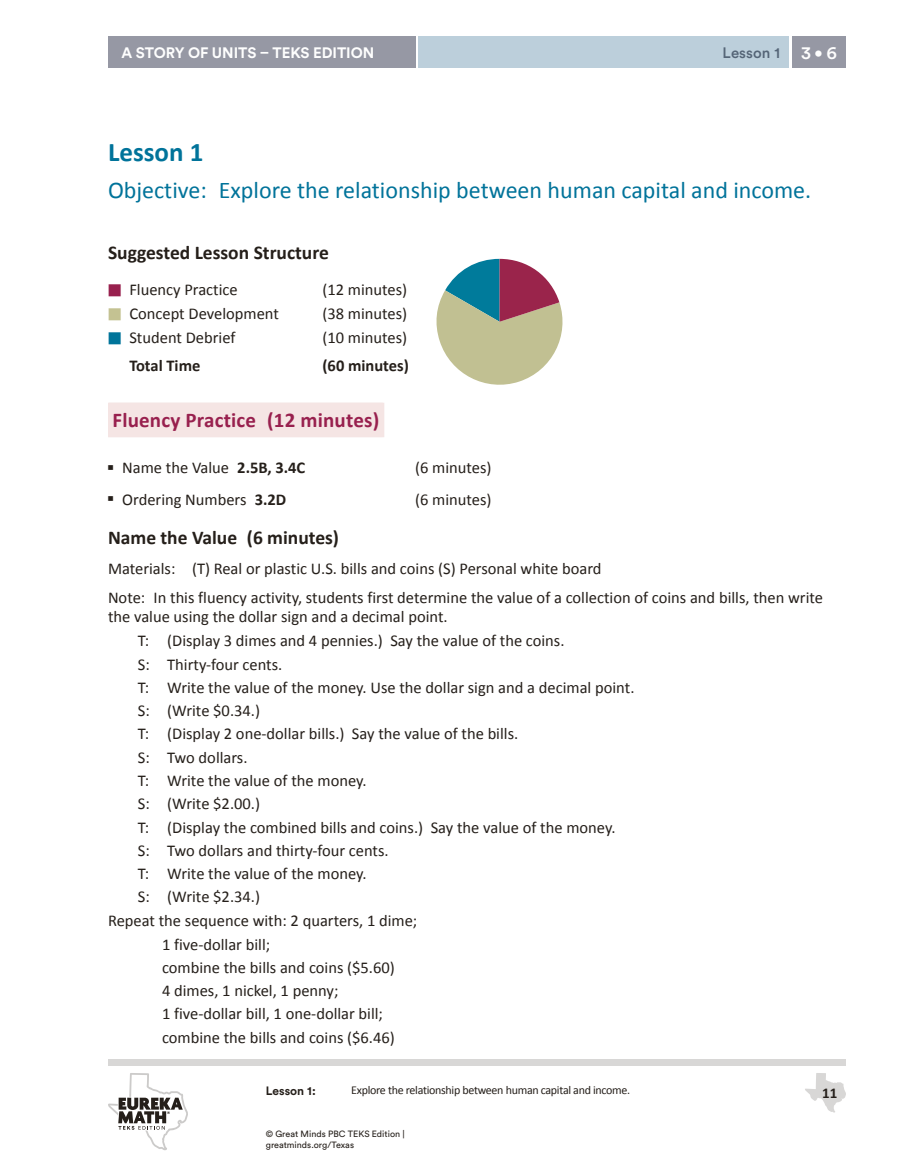
<style>
.page{position:relative;width:918px;height:1175px;background:#fff}
.page>*{position:absolute;margin:0;border:0;box-sizing:border-box;transform-origin:0 0}
.t1{font:700 27px "Calibri";color:#00739a}
.t2{font:24px "Calibri";color:#00739a}
.t3{font:700 21px "Calibri";letter-spacing:.01em;color:#98204e}
.t4{font:700 19.5px "Calibri";color:#251f1a}
.t5{font:16.5px/28.5px "Calibri";color:#251f1a}
.t6{font:700 16.5px "Calibri";color:#251f1a}
.t7{font:700 15px "Circular Std";letter-spacing:-.005em;color:#fefefe}
.t8{font:500 15px "Circular Std";letter-spacing:.005em;color:#556577}
.t9{font:700 15px "Calibri";color:#251f1a}
.t10{font:12px "Calibri";letter-spacing:-.025em;color:#251f1a}
.t11{font:700 12px "Circular Std";color:#251f1a}
.t12{font:9px/10.5px "Circular Std";color:#251f1a}
.t13{font:4.95px "STIX";color:#251f1a}
.s1{font-size:18px;color:#fefefe}
.s2{color:#fefefe}
.s3{font-family:"STIX";font-size:14.7px;color:#98204e}
.s4{font-family:"STIX";font-size:14.7px;color:#c4c292}
.s5{font-family:"STIX";font-size:14.7px;color:#00749a}
.s6{font-weight:700}
</style>
<div class="page">
<div style="left:418px;top:36px;width:371px;height:32px;background:#bccfdb"></div>
<div style="left:108px;top:36px;width:308px;height:32px;background:#9698a4"></div>
<div style="left:792px;top:36px;width:54px;height:32px;background:#9698a4"></div>
<svg style="left:805px;top:1073px;width:41px;height:39px"></svg>
<div style="left:108px;top:1059px;width:738px;height:6px;background:#d8d7d6"></div>
<svg style="left:108px;top:1073px;width:80px;height:77px"></svg>
<div style="left:108px;top:403px;width:276px;height:34px;background:#f5e5e4"></div>
<svg style="left:436px;top:259px;width:126px;height:126px"></svg>
<p class="t7" style="left:122px;top:43px;width:254px">A STORY OF UNITS – TEKS EDITION</p>
<p class="t8" style="left:723px;top:43px;width:116px">Lesson 1 <span class="s1">3</span> <span class="s2">•</span> <span class="s1">6</span></p>
<h1 class="t1" style="left:108px;top:134px;width:97px">Lesson 1</h1>
<h2 class="t2" style="left:108px;top:175px;width:705px">Objective: Explore the relationship between human capital and income.</h2>
<p class="t4" style="left:108px;top:239px;width:222px">Suggested Lesson Structure</p>
<p class="t5" style="left:108px;top:275px;width:131px"><span class="s3">■</span> Fluency Practice</p>
<p class="t5" style="left:323px;top:275px;width:86px">(12 minutes)</p>
<p class="t5" style="left:108px;top:299px;width:172px"><span class="s4">■</span> Concept Development</p>
<p class="t5" style="left:323px;top:299px;width:86px">(38 minutes)</p>
<p class="t5" style="left:108px;top:323px;width:129px"><span class="s5">■</span> Student Debrief</p>
<p class="t5" style="left:323px;top:323px;width:86px">(10 minutes)</p>
<p class="t6" style="left:129px;top:355px;width:73px">Total Time</p>
<p class="t6" style="left:323px;top:355px;width:88px">(60 minutes)</p>
<p class="t3" style="left:112px;top:406px;width:268px">Fluency Practice (12 minutes)</p>
<p class="t13" style="left:108px;top:463px;width:7px">⬛</p>
<p class="t5" style="left:122px;top:453px;width:185px">Name the Value <span class="s6">2.5B, 3.4C</span></p>
<p class="t5" style="left:415px;top:453px;width:78px">(6 minutes)</p>
<p class="t13" style="left:108px;top:495px;width:7px">⬛</p>
<p class="t5" style="left:122px;top:485px;width:166px">Ordering Numbers <span class="s6">3.2D</span></p>
<p class="t5" style="left:415px;top:485px;width:78px">(6 minutes)</p>
<p class="t4" style="left:108px;top:525px;width:233px">Name the Value (6 minutes)</p>
<p class="t5" style="left:108px;top:554px;width:717px">Materials: (T) Real or plastic U.S. bills and coins (S) Personal white board<br>Note: In this fluency activity, students first determine the value of a collection of coins and bills, then write</p>
<p class="t5" style="left:108px;top:602px;width:341px">the value using the dollar sign and a decimal point.</p>
<p class="t5" style="left:138px;top:626px;width:428px">T: (Display 3 dimes and 4 pennies.) Say the value of the coins.</p>
<p class="t5" style="left:138px;top:650px;width:146px">S: Thirty-four cents.</p>
<p class="t5" style="left:138px;top:673px;width:498px">T: Write the value of the money. Use the dollar sign and a decimal point.</p>
<p class="t5" style="left:138px;top:696px;width:124px">S: (Write $0.34.)</p>
<p class="t5" style="left:138px;top:719px;width:382px">T: (Display 2 one-dollar bills.) Say the value of the bills.</p>
<p class="t5" style="left:138px;top:743px;width:111px">S: Two dollars.</p>
<p class="t5" style="left:138px;top:766px;width:230px">T: Write the value of the money.</p>
<p class="t5" style="left:138px;top:789px;width:124px">S: (Write $2.00.)</p>
<p class="t5" style="left:138px;top:812px;width:479px">T: (Display the combined bills and coins.) Say the value of the money.</p>
<p class="t5" style="left:138px;top:836px;width:252px">S: Two dollars and thirty-four cents.</p>
<p class="t5" style="left:138px;top:859px;width:230px">T: Write the value of the money.</p>
<p class="t5" style="left:138px;top:882px;width:124px">S: (Write $2.34.)</p>
<p class="t5" style="left:108px;top:905px;width:311px">Repeat the sequence with: 2 quarters, 1 dime;</p>
<p class="t5" style="left:162px;top:929px;width:110px">1 five-dollar bill;</p>
<p class="t5" style="left:162px;top:953px;width:234px">combine the bills and coins ($5.60)</p>
<p class="t5" style="left:162px;top:976px;width:178px">4 dimes, 1 nickel, 1 penny;</p>
<p class="t5" style="left:162px;top:999px;width:223px">1 five-dollar bill, 1 one-dollar bill;</p>
<p class="t5" style="left:162px;top:1022px;width:234px">combine the bills and coins ($6.46)</p>
<p class="t11" style="left:266px;top:1082px;width:51px">Lesson 1:</p>
<p class="t9" style="left:822px;top:1083px;width:17px">11</p>
<p class="t12" style="left:266px;top:1128px;width:141px">© Great Minds PBC TEKS Edition | greatminds.org/Texas</p>
<p class="t10" style="left:351px;top:1082px;width:281px">Explore the relationship between human capital and income.</p>
</div>
